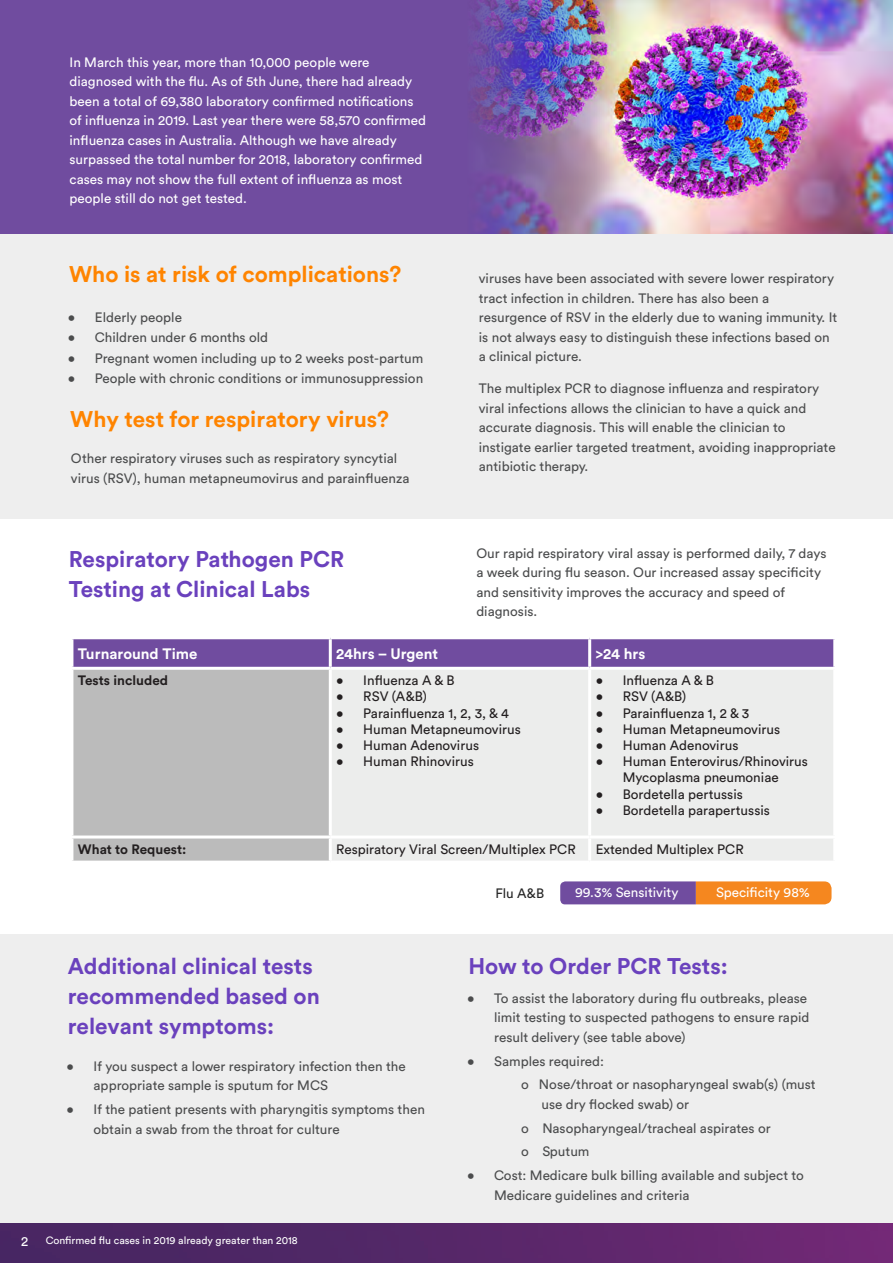
<style>
.page{position:relative;width:893px;height:1263px;background:#fff}
.page>*{position:absolute;margin:0;border:0;box-sizing:border-box;transform-origin:0 0}
.t1{font:700 22.5px/30px "Circular Std";color:#6a41bd}
.t2{font:700 22.5px "Circular Std";color:#ff8400}
.t3{font:700 15px "Circular Std";color:#fff}
.Body_Grey{font:13.5px/19.5px "Circular Std";color:#4b4c4d}
.Body_Grey-2{font:13.5px/19.5px "Circular Std";color:#fff}
.t4{font:13.5px/16.2px "Circular Std";color:#231f20;text-align:center}
.t5{font:700 13.5px "Circular Std";color:#231f20}
.Body_Grey-3{font:13.5px "Circular Std";color:#262626}
.t6{font:10.5px "Circular Std";color:#fff}
</style>
<div class="page">
<img style="left:0;top:1223px;width:893px;height:40px">
<div style="left:0;top:234px;width:893px;height:285px;background:#eee"></div>
<div style="left:0;top:934px;width:893px;height:289px;background:#eee"></div>
<div style="left:0;top:0;width:893px;height:234px;background:#704c9f"></div>
<img style="left:475px;top:0;width:418px;height:234px">
<svg style="left:73px;top:639px;width:760px;height:28px;background:#724fa0"></svg>
<div style="left:73px;top:670px;width:256px;height:191px;background:#bbb"></div>
<div style="left:332px;top:670px;width:501px;height:191px;background:#ecedec"></div>
<hr style="left:70px;top:835px;width:260px;height:3px;background:#fff">
<hr style="left:329px;top:639px;width:3px;height:28px;background:#fff">
<hr style="left:588px;top:639px;width:3px;height:28px;background:#fff">
<hr style="left:588px;top:670px;width:3px;height:165px;background:#fff">
<hr style="left:588px;top:838px;width:3px;height:23px;background:#fff">
<hr style="left:330px;top:835px;width:260px;height:3px;background:#fff">
<hr style="left:590px;top:835px;width:246px;height:3px;background:#fff">
<svg style="left:560px;top:881px;width:271px;height:23px;background:#b46c62"></svg>
<p class="Body_Grey-2" style="left:70px;top:52px;width:358px">In March this year, more than 10,000 people were diagnosed with the flu. As of 5th June, there had already been a total of 69,380 laboratory confirmed notifications of influenza in 2019. Last year there were 58,570 confirmed influenza cases in Australia. Although we have already surpassed the total number for 2018, laboratory confirmed cases may not show the full extent of influenza as most people still do not get tested.</p>
<p class="t2" style="left:69px;top:259px;width:334px">Who is at risk of complications?</p>
<p class="Body_Grey" style="left:68px;top:307px;width:116px">• Elderly people</p>
<p class="Body_Grey" style="left:68px;top:328px;width:202px">• Children under 6 months old</p>
<p class="Body_Grey" style="left:68px;top:348px;width:357px">• Pregnant women including up to 2 weeks post-partum</p>
<p class="Body_Grey" style="left:68px;top:369px;width:357px">• People with chronic conditions or immunosuppression</p>
<p class="t2" style="left:70px;top:404px;width:320px">Why test for respiratory virus?</p>
<p class="Body_Grey" style="left:71px;top:449px;width:340px">Other respiratory viruses such as respiratory syncytial virus (RSV), human metapneumovirus and parainfluenza</p>
<p class="Body_Grey" style="left:479px;top:268px;width:360px">viruses have been associated with severe lower respiratory tract infection in children. There has also been a resurgence of RSV in the elderly due to waning immunity. It is not always easy to distinguish these infections based on a clinical picture.</p>
<p class="Body_Grey" style="left:479px;top:379px;width:358px">The multiplex PCR to diagnose influenza and respiratory viral infections allows the clinician to have a quick and accurate diagnosis. This will enable the clinician to instigate earlier targeted treatment, avoiding inappropriate antibiotic therapy.</p>
<p class="t1" style="left:69px;top:544px;width:277px">Respiratory Pathogen PCR<br>Testing at Clinical Labs</p>
<p class="Body_Grey" style="left:476px;top:543px;width:352px">Our rapid respiratory viral assay is performed daily, 7 days a week during flu season. Our increased assay specificity and sensitivity improves the accuracy and speed of diagnosis.</p>
<p class="t3" style="left:78px;top:644px;width:121px">Turnaround Time</p>
<p class="t3" style="left:336px;top:644px;width:103px">24hrs – Urgent</p>
<p class="t3" style="left:596px;top:644px;width:51px">&gt;24 hrs</p>
<p class="t5" style="left:78px;top:672px;width:92px">Tests included</p>
<p class="t4" style="left:336px;top:672px;width:120px">• Influenza A &amp; B</p>
<p class="t4" style="left:336px;top:688px;width:92px">• RSV (A&amp;B)</p>
<p class="t4" style="left:336px;top:705px;width:174px">• Parainfluenza 1, 2, 3, &amp; 4</p>
<p class="t4" style="left:336px;top:721px;width:186px">• Human Metapneumovirus</p>
<p class="t4" style="left:336px;top:737px;width:144px">• Human Adenovirus</p>
<p class="t4" style="left:336px;top:753px;width:139px">• Human Rhinovirus</p>
<p class="t4" style="left:596px;top:672px;width:120px">• Influenza A &amp; B</p>
<p class="t4" style="left:596px;top:688px;width:92px">• RSV (A&amp;B)</p>
<p class="t4" style="left:596px;top:705px;width:155px">• Parainfluenza 1, 2 &amp; 3</p>
<p class="t4" style="left:596px;top:721px;width:186px">• Human Metapneumovirus</p>
<p class="t4" style="left:596px;top:737px;width:144px">• Human Adenovirus</p>
<p class="t4" style="left:596px;top:753px;width:214px">• Human Enterovirus/Rhinovirus<br>Mycoplasma pneumoniae</p>
<p class="t4" style="left:596px;top:786px;width:149px">• Bordetella pertussis</p>
<p class="t4" style="left:596px;top:802px;width:176px">• Bordetella parapertussis</p>
<p class="t5" style="left:78px;top:840px;width:110px">What to Request:</p>
<p class="t4" style="left:336px;top:841px;width:241px">Respiratory Viral Screen/Multiplex PCR</p>
<p class="t4" style="left:596px;top:841px;width:150px">Extended Multiplex PCR</p>
<p class="Body_Grey-3" style="left:495px;top:885px;width:50px">Flu A&amp;B</p>
<p class="Body_Grey-2" style="left:575px;top:883px;width:105px">99.3% Sensitivity</p>
<p class="Body_Grey-2" style="left:716px;top:883px;width:95px">Specificity 98%</p>
<p class="Body_Grey-2" style="left:21px;top:1231px;width:9px">2</p>
<p class="t1" style="left:68px;top:950px;width:253px">Additional clinical tests recommended based on relevant symptoms:</p>
<p class="t1" style="left:468px;top:950px;width:261px">How to Order PCR Tests:</p>
<p class="Body_Grey" style="left:494px;top:988px;width:317px;text-indent:-27px">• To assist the laboratory during flu outbreaks, please limit testing to suspected pathogens to ensure rapid result delivery (see table above)</p>
<p class="Body_Grey" style="left:467px;top:1051px;width:138px">• Samples required:</p>
<p class="Body_Grey" style="left:541px;top:1075px;width:276px;text-indent:-20px">o Nose/throat or nasopharyngeal swab(s) (must use dry flocked swab) or</p>
<p class="Body_Grey" style="left:521px;top:1118px;width:251px">o Nasopharyngeal/tracheal aspirates or</p>
<p class="Body_Grey" style="left:521px;top:1142px;width:70px">o Sputum</p>
<p class="Body_Grey" style="left:494px;top:1165px;width:311px;text-indent:-27px">• Cost: Medicare bulk billing available and subject to<br>Medicare guidelines and criteria</p>
<p class="Body_Grey" style="left:94px;top:1056px;width:314px;text-indent:-27px">• If you suspect a lower respiratory infection then the appropriate sample is sputum for MCS</p>
<p class="Body_Grey" style="left:94px;top:1099px;width:333px;text-indent:-27px">• If the patient presents with pharyngitis symptoms then obtain a swab from the throat for culture</p>
<p class="t6" style="left:46px;top:1234px;width:253px">Confirmed flu cases in 2019 already greater than 2018</p>
</div>
